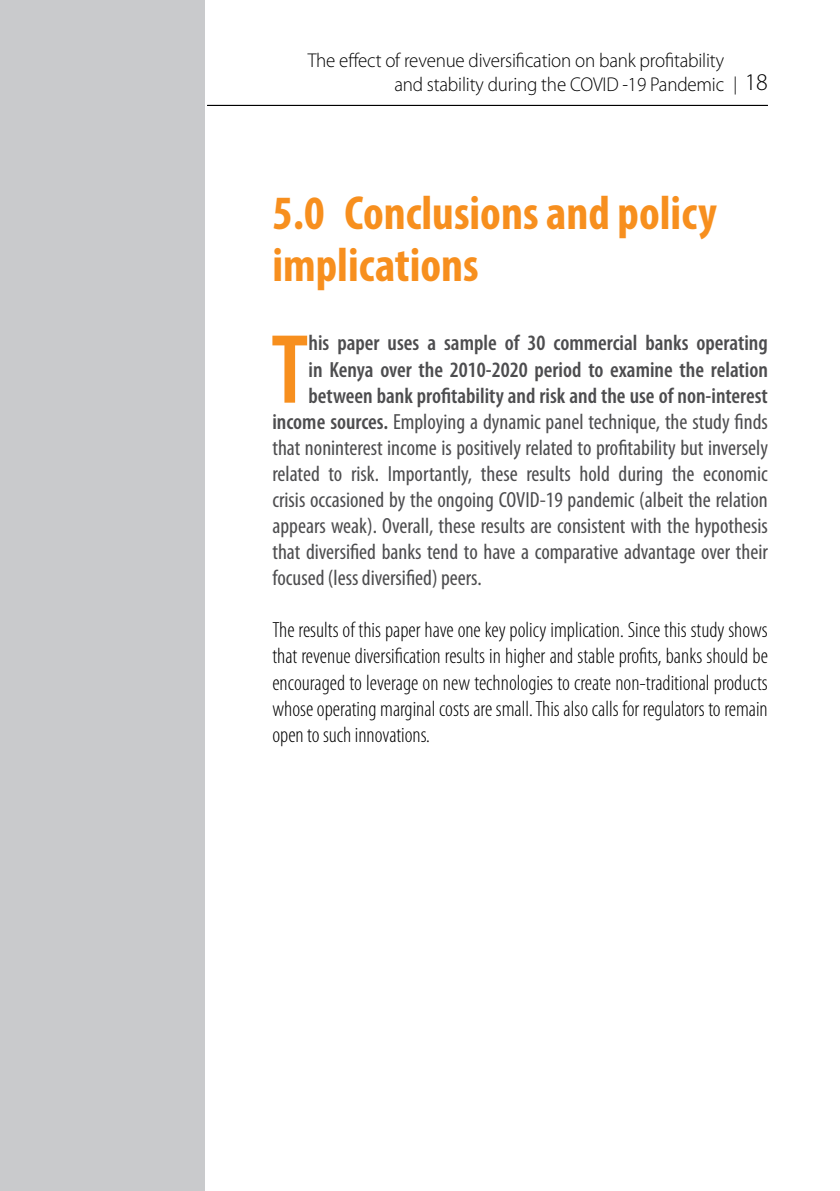
<style>
.page{position:relative;width:840px;height:1191px;background:#fff}
.page>*{position:absolute;margin:0;border:0;box-sizing:border-box;transform-origin:0 0}
.t1{font:600 condensed 99.4px "Myriad Pro";color:#f78f1e}
.t2{font:700 condensed 48px/52px "Myriad Pro";color:#f78f1e}
.t3{font:300 24px "Myriad Pro";color:#000}
.t4{font:condensed 22px "Myriad Pro";color:#4d4d4f}
.t5{font:300 condensed 22px/26px "Myriad Pro";color:#000;text-align:justify}
.t6{font:600 condensed 22px "Myriad Pro";color:#4d4d4f}
.t7{font:300 20px/24px "Myriad Pro";letter-spacing:-.01em;color:#000;text-align:right;scale:.95 1}
.s1{font-size:18px}
.s2{font-weight:600}
</style>
<div class="page">
<hr style="left:207px;top:105px;width:560px;height:1px;background:#000">
<div style="left:0;top:0;width:204px;height:1191px;background:#c9cacc"></div>
<p class="t7" style="left:307px;top:49px;width:439px">The effect of revenue diversification on bank profitability and stability during the COVID -19 Pandemic</p>
<p class="t3" style="left:733px;top:69px;width:36px"><span class="s1">|</span> 18</p>
<h2 class="t2" style="left:272px;top:186px;width:446px">5.0 Conclusions and policy implications</h2>
<h1 class="t1" style="left:271px;top:315px;width:39px">T</h1>
<p class="t6" style="left:308px;top:331px;width:460px">his paper uses a sample of 30 commercial banks operating</p>
<p class="t6" style="left:308px;top:357px;width:460px">in Kenya over the 2010-2020 period to examine the relation</p>
<p class="t6" style="left:308px;top:383px;width:460px">between bank profitability and risk and the use of non-interest</p>
<p class="t4" style="left:272px;top:409px;width:496px"><span class="s2">income sources.</span> Employing a dynamic panel technique, the study finds</p>
<p class="t4" style="left:272px;top:435px;width:496px">that noninterest income is positively related to profitability but inversely</p>
<p class="t4" style="left:272px;top:462px;width:496px">related to risk. Importantly, these results hold during the economic</p>
<p class="t4" style="left:272px;top:488px;width:496px">crisis occasioned by the ongoing COVID-19 pandemic (albeit the relation</p>
<p class="t4" style="left:272px;top:514px;width:496px">appears weak). Overall, these results are consistent with the hypothesis</p>
<p class="t4" style="left:272px;top:540px;width:496px">that diversified banks tend to have a comparative advantage over their</p>
<p class="t4" style="left:272px;top:566px;width:210px">focused (less diversified) peers.</p>
<p class="t5" style="left:272px;top:617px;width:496px">The results of this paper have one key policy implication. Since this study shows that revenue diversification results in higher and stable profits, banks should be encouraged to leverage on new technologies to create non-traditional products whose operating marginal costs are small. This also calls for regulators to remain open to such innovations.</p>
</div>
